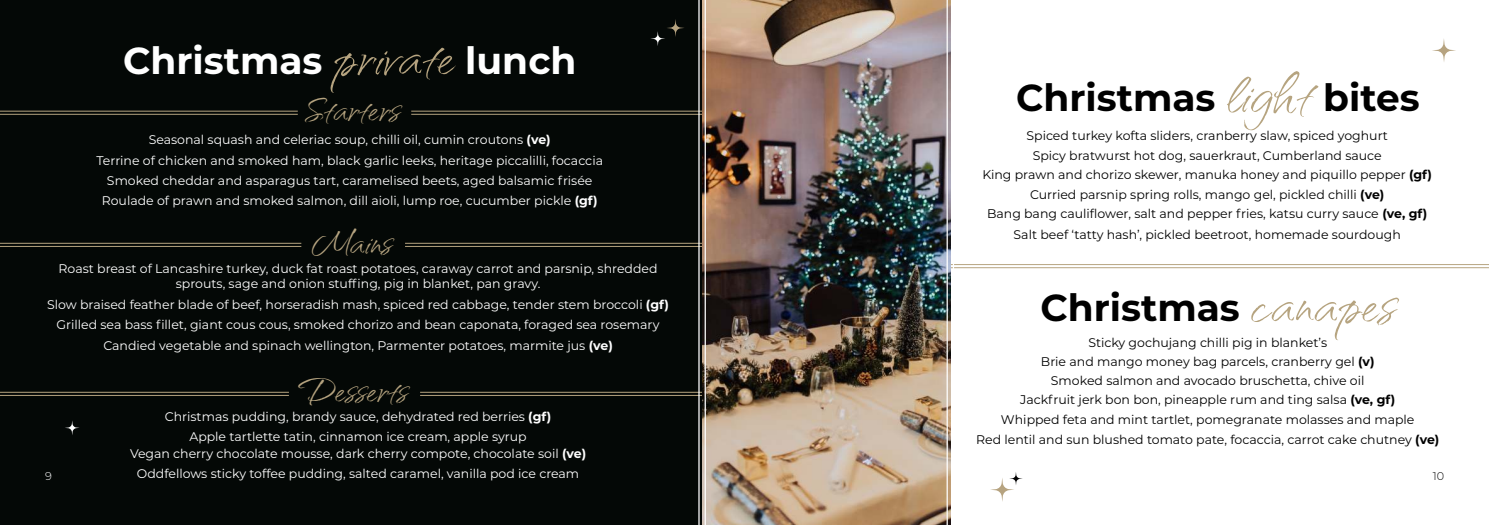
<style>
.page{position:relative;width:1489px;height:525px;background:#fff}
.page>*{position:absolute;margin:0;border:0;box-sizing:border-box;transform-origin:0 0}
.t1{font:47.5px "Qwitcher Grypen";color:#b6a480}
.t2{font:700 37.5px "Montserrat";color:#000}
.t3{font:700 37.5px "Montserrat";color:#fff}
.t4{font:12.5px/20.4px "Montserrat";color:#fff;text-align:center}
.t5{font:12.5px/19.2px "Montserrat";color:#000;text-align:center}
.t6{font:300 11.25px "Montserrat";color:#000}
.t7{font:300 11.25px "Montserrat";color:#fff}
.s1{font-family:"Qwitcher Grypen";font-weight:400;font-size:76.25px;color:#b6a480}
.s2{font-weight:700}
</style>
<div class="page">
<img style="left:706px;top:0;width:239px;height:524px">
<svg style="left:952px;top:50px;width:536px;height:452px"></svg>
<div style="left:0;top:0;width:699px;height:524px;background:#040806"></div>
<svg style="left:1431px;top:39px;width:24px;height:24px"></svg>
<svg style="left:650px;top:19px;width:34px;height:27px"></svg>
<svg style="left:65px;top:420px;width:15px;height:15px"></svg>
<svg style="left:989px;top:471px;width:33px;height:30px"></svg>
<h2 class="t3" style="left:123px;top:44px;width:454px">Christmas <span class="s1">private</span> lunch</h2>
<h1 class="t1" style="left:305px;top:88px;width:97px">Starters</h1>
<p class="t4" style="left:96px;top:130px;width:508px">Seasonal squash and celeriac soup, chilli oil, cumin croutons <span class="s2">(ve)<br></span>Terrine of chicken and smoked ham, black garlic leeks, heritage piccalilli, focaccia Smoked cheddar and asparagus tart, caramelised beets, aged balsamic frisée Roulade of prawn and smoked salmon, dill aioli, lump roe, cucumber pickle <span class="s2">(gf)</span></p>
<h1 class="t1" style="left:312px;top:221px;width:82px">Mains</h1>
<h2 class="t2" style="left:1016px;top:82px;width:405px">Christmas <span class="s1">light</span> bites</h2>
<p class="t5" style="left:982px;top:127px;width:451px">Spiced turkey kofta sliders, cranberry slaw, spiced yoghurt<br>Spicy bratwurst hot dog, sauerkraut, Cumberland sauce<br>King prawn and chorizo skewer, manuka honey and piquillo pepper <span class="s2">(gf)</span></p>
<p class="t5" style="left:987px;top:205px;width:442px">Bang bang cauliflower, salt and pepper fries, katsu curry sauce <span class="s2">(ve, gf)</span></p>
<p class="t5" style="left:1029px;top:186px;width:356px">Curried parsnip spring rolls, mango gel, pickled chilli <span class="s2">(ve)</span></p>
<p class="t5" style="left:1013px;top:226px;width:389px">Salt beef ‘tatty hash’, pickled beetroot, homemade sourdough</p>
<p class="t4" style="left:59px;top:262px;width:600px;line-height:15px">Roast breast of Lancashire turkey, duck fat roast potatoes, caraway carrot and parsnip, shredded sprouts, sage and onion stuffing, pig in blanket, pan gravy.</p>
<p class="t4" style="left:47px;top:295px;width:623px">Slow braised feather blade of beef, horseradish mash, spiced red cabbage, tender stem broccoli <span class="s2">(gf)<br></span>Grilled sea bass fillet, giant cous cous, smoked chorizo and bean caponata, foraged sea rosemary<br>Candied vegetable and spinach wellington, Parmenter potatoes, marmite jus <span class="s2">(ve)</span></p>
<h2 class="t2" style="left:1040px;top:291px;width:356px">Christmas <span class="s1">canapes</span></h2>
<p class="t5" style="left:1000px;top:334px;width:415px">Sticky gochujang chilli pig in blanket’s<br>Brie and mango money bag parcels, cranberry gel <span class="s2">(v)<br></span>Smoked salmon and avocado bruschetta, chive oil<br>Jackfruit jerk bon bon, pineapple rum and ting salsa <span class="s2">(ve, gf)<br></span>Whipped feta and mint tartlet, pomegranate molasses and maple</p>
<p class="t5" style="left:976px;top:430px;width:465px">Red lentil and sun blushed tomato pate, focaccia, carrot cake chutney <span class="s2">(ve)</span></p>
<h1 class="t1" style="left:299px;top:369px;width:110px">Desserts</h1>
<p class="t4" style="left:165px;top:407px;width:388px;line-height:19.5px">Christmas pudding, brandy sauce, dehydrated red berries <span class="s2">(gf)<br></span>Apple tartlette tatin, cinnamon ice cream, apple syrup</p>
<p class="t4" style="left:130px;top:445px;width:457px;line-height:19.5px">Vegan cherry chocolate mousse, dark cherry compote, chocolate soil <span class="s2">(ve)<br></span>Oddfellows sticky toffee pudding, salted caramel, vanilla pod ice cream</p>
<p class="t7" style="left:45px;top:471px;width:8px">9</p>
<p class="t6" style="left:1432px;top:471px;width:13px">10</p>
</div>
